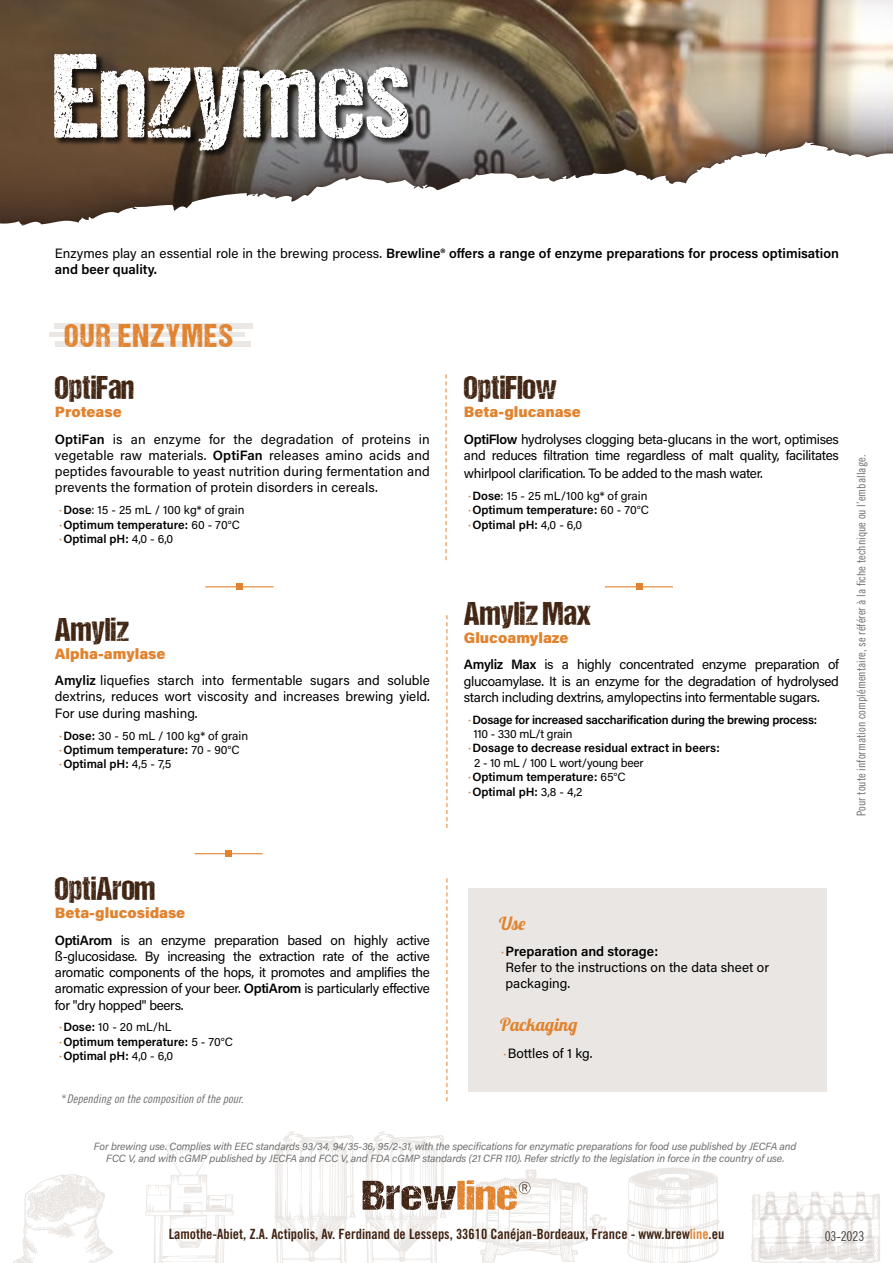
<style>
.page{position:relative;width:893px;height:1263px;background:#fff}
.page>*{position:absolute;margin:0;border:0;box-sizing:border-box;transform-origin:0 0}
.t1{font:120px "DCC Ash";color:#fff}
.t2{font:33px "DCC Ash";color:#3f2210}
.t3{font:33px "DCC Ash";letter-spacing:.05em;color:#e0822e}
.t4{font:18px "Lobster 1.4";color:#e1832e}
.t5{font:900 15px "Acumin Pro";color:#e1832e}
.t6{font:14.1px "Trade Gothic LT Std Bd Cn 20";color:#3f2210}
.t7{font:13.5px/16.2px "Acumin Pro";letter-spacing:-.02em;color:#000;text-align:justify}
.t8{font:600 13.5px/16.2px "Acumin Pro";color:#000}
.t9{font:13.5px/16.2px "Acumin Pro";color:#000}
.t10{font:13.5px "Trade Gothic LT Std Cn 18";letter-spacing:-.01em;color:#3c3c3b}
.t11{font:12px/14.4px "Acumin Pro";letter-spacing:-.01em;color:#000}
.t12{font:600 12px/14.4px "Acumin Pro";letter-spacing:-.01em;color:#000}
.t13{font:12px "Trade Gothic LT Std Cn 18";color:#706f6f}
.t14{font:12px "Trade Gothic LT Std Cn 18 Obl";color:#6e6e6e}
.t15{font:10.5px/12.6px "Acumin Variable Concept";letter-spacing:-.01em;color:#6e6e6e;text-align:center}
.s1{font-weight:400}
.s2{font-weight:600}
.s3{font-family:"Trade Gothic LT Std Bd Cn 20";font-size:13.5px;color:#e28330}
.s4{font-family:"Trade Gothic LT Std Bd Cn 20";font-weight:400;font-size:13.5px;color:#e28330}
.s5{font-family:"Trade Gothic LT Std Cn 18"}
.s6{font-family:"Trade Gothic LT Std Bd Cn 20";color:#e28330}
.s7{color:#e28330}
</style>
<div class="page">
<svg style="left:145px;top:1144px;width:89px;height:119px"></svg>
<svg style="left:13px;top:1174px;width:100px;height:89px"></svg>
<svg style="left:275px;top:1131px;width:80px;height:132px"></svg>
<svg style="left:626px;top:1167px;width:93px;height:96px"></svg>
<img style="left:178px;top:1160px;width:25px;height:33px">
<img style="left:751px;top:1191px;width:59px;height:24px">
<img style="left:794px;top:1215px;width:37px;height:14px">
<img style="left:838px;top:1239px;width:40px;height:8px">
<img style="left:751px;top:1239px;width:43px;height:24px">
<img style="left:752px;top:1215px;width:42px;height:24px">
<img style="left:794px;top:1239px;width:33px;height:9px">
<img style="left:885px;top:0;width:8px;height:154px">
<img style="left:0;top:0;width:299px;height:225px">
<img style="left:299px;top:0;width:373px;height:198px">
<img style="left:672px;top:0;width:213px;height:177px">
<img style="left:672px;top:177px;width:18px;height:7px">
<div style="left:55px;top:53px;width:360px;height:105px;background:#000;opacity:.75"></div>
<svg style="left:362px;top:1131px;width:245px;height:132px"></svg>
<svg style="left:446px;top:375px;width:1px;height:185px"></svg>
<svg style="left:446px;top:615px;width:1px;height:213px"></svg>
<svg style="left:446px;top:879px;width:1px;height:222px"></svg>
<div style="left:468px;top:888px;width:358px;height:203px;background:#eae6e3"></div>
<hr style="left:205px;top:586px;width:68px;height:1px;background:#e1832e">
<svg style="left:237px;top:584px;width:6px;height:6px"></svg>
<hr style="left:195px;top:853px;width:68px;height:1px;background:#e1832e">
<div style="left:226px;top:850px;width:6px;height:7px;background:#e1832e"></div>
<hr style="left:605px;top:586px;width:68px;height:1px;background:#e1832e">
<svg style="left:636px;top:584px;width:6px;height:6px"></svg>
<div style="left:55px;top:341px;width:195px;height:5px;background:#ebe7e5"></div>
<div style="left:50px;top:332px;width:195px;height:5px;background:#ebe7e5"></div>
<div style="left:54px;top:323px;width:199px;height:6px;background:#ebe7e5"></div>
<h1 class="t1" style="left:53px;top:32px;width:359px">Enzymes</h1>
<p class="t8" style="left:55px;top:244px;width:785px"><span class="s1">Enzymes play an essential role in the brewing process.</span> Brewline® offers a range of enzyme preparations for process optimisation and beer quality.</p>
<h2 class="t3" style="left:64px;top:318px;width:170px">OUR ENZYMES</h2>
<h2 class="t2" style="left:55px;top:370px;width:81px">OptiFan</h2>
<p class="t5" style="left:55px;top:401px;width:68px">Protease</p>
<p class="t7" style="left:55px;top:430px;width:377px"><span class="s2">OptiFan</span> is an enzyme for the degradation of proteins in vegetable raw materials. <span class="s2">OptiFan</span> releases amino acids and peptides favourable to yeast nutrition during fermentation and prevents the formation of protein disorders in cereals.</p>
<p class="t11" style="left:59px;top:502px;width:187px"><span class="s3">·</span><span class="s2">Dose</span>: 15 - 25 mL / 100 kg* of grain <span class="s3">·</span><span class="s2">Optimum temperature:</span> 60 - 70°C <span class="s3">·</span><span class="s2">Optimal pH:</span> 4,0 - 6,0</p>
<h2 class="t2" style="left:55px;top:611px;width:76px">Amyliz</h2>
<p class="t5" style="left:55px;top:643px;width:112px">Alpha-amylase</p>
<p class="t7" style="left:55px;top:672px;width:377px"><span class="s2">Amyliz</span> liquefies starch into fermentable sugars and soluble dextrins, reduces wort viscosity and increases brewing yield.<br>For use during mashing.</p>
<p class="t11" style="left:59px;top:728px;width:191px"><span class="s3">·</span><span class="s2">Dose:</span> 30 - 50 mL / 100 kg* of grain <span class="s3">·</span><span class="s2">Optimum temperature:</span> 70 - 90°C <span class="s3">·</span><span class="s2">Optimal pH:</span> 4,5 - 7,5</p>
<h2 class="t2" style="left:464px;top:370px;width:94px">OptiFlow</h2>
<p class="t5" style="left:464px;top:401px;width:118px">Beta-glucanase</p>
<p class="t7" style="left:464px;top:430px;width:377px"><span class="s2">OptiFlow</span> hydrolyses clogging beta-glucans in the wort, optimises and reduces filtration time regardless of malt quality, facilitates</p>
<p class="t7" style="left:464px;top:464px;width:301px">whirlpool clarification. To be added to the mash water.</p>
<p class="t11" style="left:468px;top:488px;width:182px;text-align:justify"><span class="s3">·</span><span class="s2">Dose</span>: 15 - 25 mL/100 kg* of grain <span class="s3">·</span><span class="s2">Optimum temperature:</span> 60 - 70°C <span class="s3">·</span><span class="s2">Optimal pH:</span> 4,0 - 6,0</p>
<h2 class="t2" style="left:464px;top:595px;width:129px">Amyliz Max</h2>
<p class="t5" style="left:464px;top:627px;width:106px">Glucoamylaze</p>
<p class="t7" style="left:464px;top:656px;width:377px"><span class="s2">Amyliz Max</span> is a highly concentrated enzyme preparation of glucoamylase. It is an enzyme for the degradation of hydrolysed starch including dextrins, amylopectins into fermentable sugars.</p>
<p class="t12" style="left:468px;top:712px;width:351px"><span class="s4">·</span>Dosage for increased saccharification during the brewing process:</p>
<p class="t11" style="left:474px;top:726px;width:100px">110 - 330 mL/t grain</p>
<p class="t12" style="left:468px;top:740px;width:253px"><span class="s4">·</span>Dosage to decrease residual extract in beers:</p>
<p class="t11" style="left:474px;top:755px;width:171px">2 - 10 mL / 100 L wort/young beer</p>
<p class="t12" style="left:468px;top:769px;width:159px"><span class="s4">·</span>Optimum temperature: <span class="s1">65°C</span></p>
<p class="t12" style="left:468px;top:784px;width:116px"><span class="s4">·</span>Optimal pH: <span class="s1">3,8 - 4,2</span></p>
<p class="t13" style="left:854px;top:816px;width:363px;rotate:-90deg">Pour toute information complémentaire, se référer à la fiche technique ou l’emballage.</p>
<h2 class="t2" style="left:55px;top:871px;width:102px">OptiArom</h2>
<p class="t5" style="left:55px;top:902px;width:132px">Beta-glucosidase</p>
<p class="t7" style="left:55px;top:931px;width:377px"><span class="s2">OptiArom</span> is an enzyme preparation based on highly active ß-glucosidase. By increasing the extraction rate of the active aromatic components of the hops, it promotes and amplifies the aromatic expression of your beer. <span class="s2">OptiArom</span> is particularly effective for "dry hopped" beers.</p>
<p class="t12" style="left:59px;top:1019px;width:175px"><span class="s4">·</span>Dose: <span class="s1">10 - 20 mL/hL<br></span><span class="s4">·</span>Optimum temperature: <span class="s1">5 - 70°C </span><span class="s4">·</span>Optimal pH: <span class="s1">4,0 - 6,0</span></p>
<p class="t14" style="left:62px;top:1091px;width:183px"><span class="s5">*</span>Depending on the composition of the pour.</p>
<h3 class="t4" style="left:499px;top:912px;width:28px">Use</h3>
<p class="t9" style="left:506px;top:943px;width:265px;text-indent:-4px"><span class="s6">·</span><span class="s2">Preparation and storage:<br></span>Refer to the instructions on the data sheet or packaging.</p>
<h3 class="t4" style="left:500px;top:1013px;width:79px">Packaging</h3>
<p class="t9" style="left:503px;top:1044px;width:91px"><span class="s6">·</span>Bottles of 1 kg.</p>
<p class="t15" style="left:94px;top:1139px;width:704px">For brewing use. Complies with EEC standards 93/34, 94/35-36, 95/2-31, with the specifications for enzymatic preparations for food use published by JECFA and<br>FCC V, and with cGMP published by JECFA and FCC V, and FDA cGMP standards (21 CFR 110). Refer strictly to the legislation in force in the country of use.</p>
<p class="t6" style="left:169px;top:1225px;width:557px">Lamothe-Abiet, Z.A. Actipolis, Av. Ferdinand de Lesseps, 33610 Canéjan-Bordeaux, France - www.brew<span class="s7">line</span>.eu</p>
<p class="t10" style="left:825px;top:1228px;width:41px">03-2023</p>
</div>
